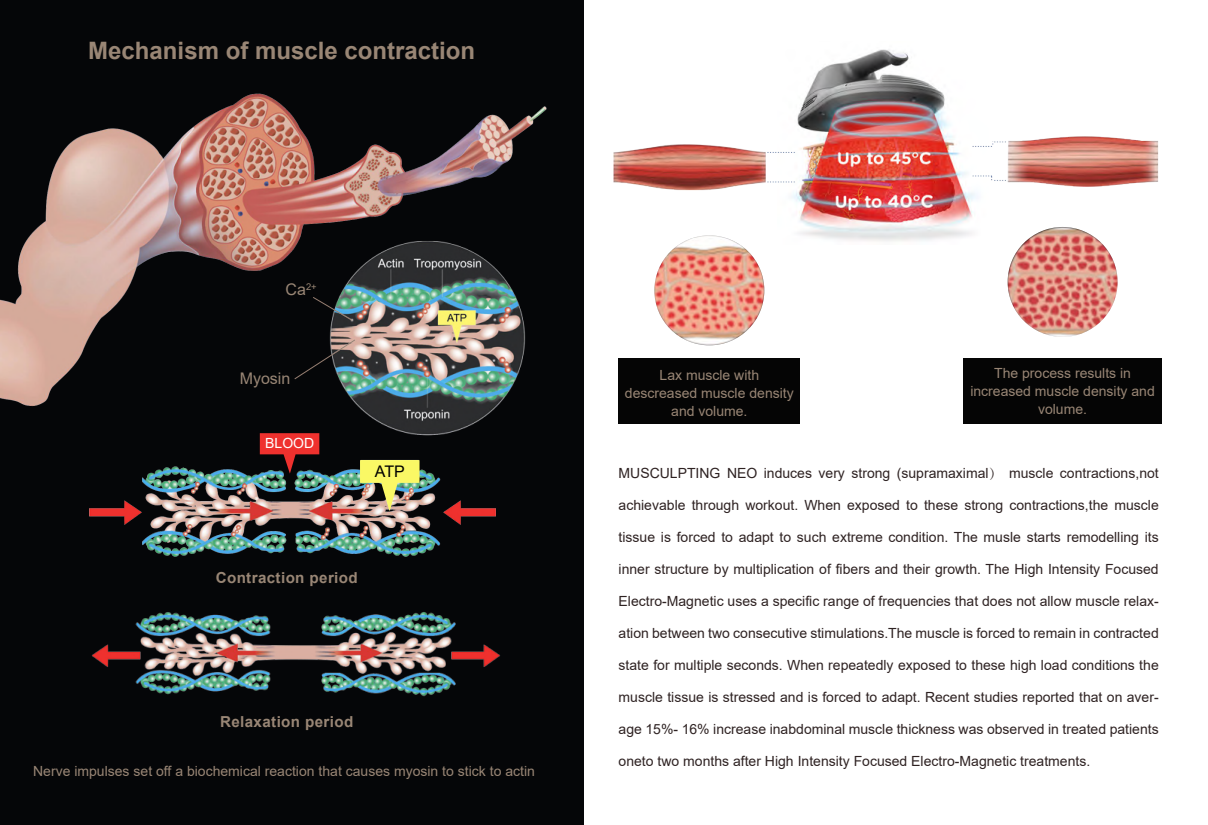
<style>
.page{position:relative;width:1208px;height:825px;background:#fff}
.page>*{position:absolute;margin:0;border:0;box-sizing:border-box;transform-origin:0 0}
.t1{font:700 24px "Arial";color:#998675}
.t2{font:16px "Arial";color:#998675}
.t3{font:16px "Arial";color:#000}
.t4{font:700 15.2px "Arial";letter-spacing:.025em;color:#998675}
.t5{font:14px "Arial";color:#2e2222}
.t6{font:14px/18px "Arial";color:#998675;text-align:center}
.t7{font:14px "Arial";color:#fff}
.s1{font-family:"Adobe Song Std";font-weight:300}
</style>
<div class="page">
<div style="left:618px;top:359px;width:182px;height:65px;background:#050505"></div>
<div style="left:963px;top:358px;width:198px;height:66px;background:#050505"></div>
<div style="left:0;top:0;width:583px;height:825px;background:#050608"></div>
<img style="left:654px;top:235px;width:110px;height:110px;border-radius:55px">
<img style="left:1007px;top:227px;width:110px;height:110px;border-radius:55px">
<img style="left:0;top:93px;width:547px;height:361px">
<img style="left:89px;top:454px;width:407px;height:103px">
<svg style="left:260px;top:433px;width:59px;height:41px"></svg>
<img style="left:360px;top:460px;width:59px;height:51px">
<img style="left:92px;top:612px;width:408px;height:85px">
<img style="left:305px;top:212px;width:238px;height:238px">
<svg style="left:312px;top:296px;width:42px;height:26px"></svg>
<svg style="left:293px;top:339px;width:63px;height:41px"></svg>
<img style="left:796px;top:49px;width:177px;height:192px">
<img style="left:613px;top:144px;width:183px;height:56px">
<img style="left:972px;top:132px;width:187px;height:76px">
<h1 class="t1" style="left:88px;top:34px;width:388px">Mechanism of muscle contraction</h1>
<p class="t2" style="left:286px;top:279px;width:33px">Ca<sup>2+</sup></p>
<p class="t2" style="left:240px;top:367px;width:52px">Myosin</p>
<p class="t7" style="left:265px;top:434px;width:51px">BLOOD</p>
<p class="t3" style="left:375px;top:460px;width:31px">ATP</p>
<p class="t4" style="left:216px;top:567px;width:144px">Contraction period</p>
<p class="t4" style="left:220px;top:711px;width:135px">Relaxation period</p>
<p class="t6" style="left:33px;top:762px;width:503px">Nerve impulses set off a biochemical reaction that causes myosin to stick to actin</p>
<p class="t6" style="left:625px;top:366px;width:170px">Lax muscle with descreased muscle density and volume.</p>
<p class="t6" style="left:970px;top:364px;width:186px">The process results in increased muscle density and volume.</p>
<p class="t5" style="left:618px;top:463px;width:541px">MUSCULPTING NEO induces very strong (supramaximal<span class="s1">）</span> muscle contractions,not</p>
<p class="t5" style="left:618px;top:495px;width:541px">achievable through workout. When exposed to these strong contractions,the muscle</p>
<p class="t5" style="left:618px;top:527px;width:541px">tissue is forced to adapt to such extreme condition. The musle starts remodelling its</p>
<p class="t5" style="left:618px;top:559px;width:541px">inner structure by multiplication of fibers and their growth. The High Intensity Focused</p>
<p class="t5" style="left:618px;top:591px;width:542px">Electro-Magnetic uses a specific range of frequencies that does not allow muscle relax-</p>
<p class="t5" style="left:618px;top:623px;width:541px">ation between two consecutive stimulations.The muscle is forced to remain in contracted</p>
<p class="t5" style="left:618px;top:655px;width:541px">state for multiple seconds. When repeatedly exposed to these high load conditions the</p>
<p class="t5" style="left:618px;top:687px;width:541px">muscle tissue is stressed and is forced to adapt. Recent studies reported that on aver-</p>
<p class="t5" style="left:618px;top:719px;width:541px">age 15%- 16% increase inabdominal muscle thickness was observed in treated patients</p>
<p class="t5" style="left:618px;top:751px;width:473px">oneto two months after High Intensity Focused Electro-Magnetic treatments.</p>
</div>
